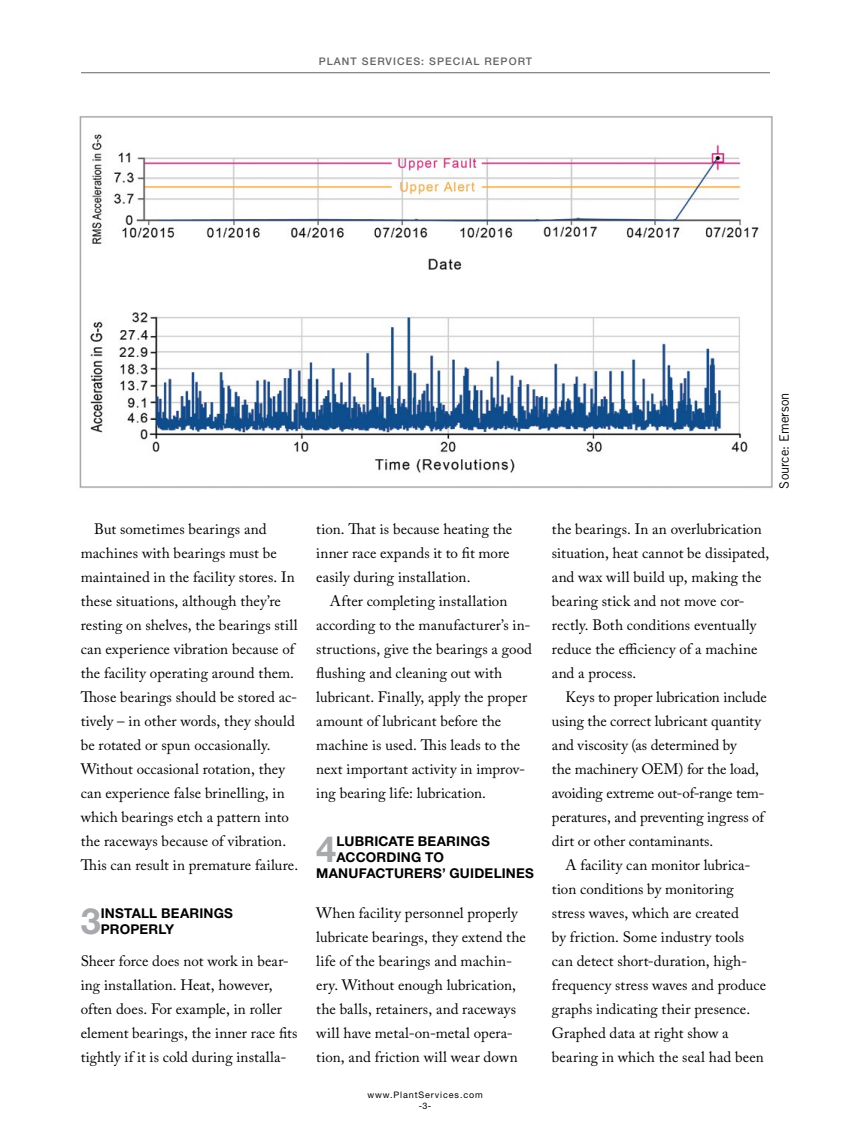
<style>
.page{position:relative;width:851px;height:1134px;background:#fff}
.page>*{position:absolute;margin:0;border:0;box-sizing:border-box;transform-origin:0 0}
.t1{font:700 36.15px "Helvetica Neue LT Std";color:#a7a9ac}
.t2{font:15px/24px "Adobe Caslon Pro";letter-spacing:.005em;color:#000}
.t3{font:700 13.5px/16.2px "Helvetica Neue LT Std";letter-spacing:.015em;color:#000}
.t4{font:12.9px "Trade Gothic LT Std";color:#000}
.t5{font:500 10.5px "Helvetica Neue LT Std";letter-spacing:.1em;color:#636466}
.t6{font:9px/10.8px "Helvetica Neue LT Std";letter-spacing:.1em;color:#000;text-align:center}
</style>
<div class="page">
<hr style="left:81px;top:72px;width:689px;height:1px;background:#636466">
<img style="left:79px;top:116px;width:694px;height:372px">
<p class="t5" style="left:319px;top:55px;width:215px">PLANT SERVICES: SPECIAL REPORT</p>
<p class="t2" style="left:81px;top:517px;width:219px;text-indent:14px">But sometimes bearings and machines with bearings must be maintained in the facility stores. In these situations, although they’re resting on shelves, the bearings still can experience vibration because of the facility operating around them.<br>Those bearings should be stored ac&shy;tively – in other words, they should be rotated or spun occasionally.<br>Without occasional rotation, they can experience false brinelling, in which bearings etch a pattern into the raceways because of vibration.<br>This can result in premature failure.</p>
<h1 class="t1" style="left:81px;top:899px;width:22px">3</h1>
<p class="t3" style="left:101px;top:905px;width:134px">INSTALL BEARINGS<br>PROPERLY</p>
<p class="t2" style="left:81px;top:949px;width:218px">Sheer force does not work in bear&shy;ing installation. Heat, however, often does. For example, in roller element bearings, the inner race fits tightly if it is cold during installa-</p>
<p class="t2" style="left:316px;top:517px;width:197px">tion. That is because heating the inner race expands it to fit more easily during installation.</p>
<p class="t2" style="left:316px;top:589px;width:217px;text-indent:14px">After completing installation according to the manufacturer’s in&shy;structions, give the bearings a good flushing and cleaning out with lubricant. Finally, apply the proper amount of lubricant before the machine is used. This leads to the next important activity in improv&shy;ing bearing life: lubrication.</p>
<h1 class="t1" style="left:316px;top:827px;width:22px">4</h1>
<p class="t3" style="left:336px;top:833px;width:155px">LUBRICATE BEARINGS</p>
<p class="t3" style="left:336px;top:849px;width:109px">ACCORDING TO</p>
<p class="t3" style="left:316px;top:865px;width:219px">MANUFACTURERS’ GUIDELINES</p>
<p class="t2" style="left:316px;top:901px;width:211px">When facility personnel properly lubricate bearings, they extend the life of the bearings and machin&shy;ery. Without enough lubrication, the balls, retainers, and raceways will have metal-on-metal opera&shy;tion, and friction will wear down</p>
<p class="t6" style="left:367px;top:1089px;width:117px">www.PlantServices.com -3-</p>
<p class="t4" style="left:776px;top:489px;width:98px;rotate:-90deg">Source: Emerson</p>
<p class="t2" style="left:552px;top:517px;width:219px">the bearings. In an overlubrication situation, heat cannot be dissipated, and wax will build up, making the bearing stick and not move cor&shy;rectly. Both conditions eventually reduce the efficiency of a machine and a process.</p>
<p class="t2" style="left:552px;top:685px;width:216px;text-indent:14px">Keys to proper lubrication include using the correct lubricant quantity and viscosity (as determined by<br>the machinery OEM) for the load, avoiding extreme out-of-range tem&shy;peratures, and preventing ingress of dirt or other contaminants.</p>
<p class="t2" style="left:552px;top:853px;width:216px;text-indent:14px">A facility can monitor lubrica&shy;tion conditions by monitoring stress waves, which are created<br>by friction. Some industry tools can detect short-duration, high&shy;frequency stress waves and produce graphs indicating their presence.<br>Graphed data at right show a bearing in which the seal had been</p>
</div>
